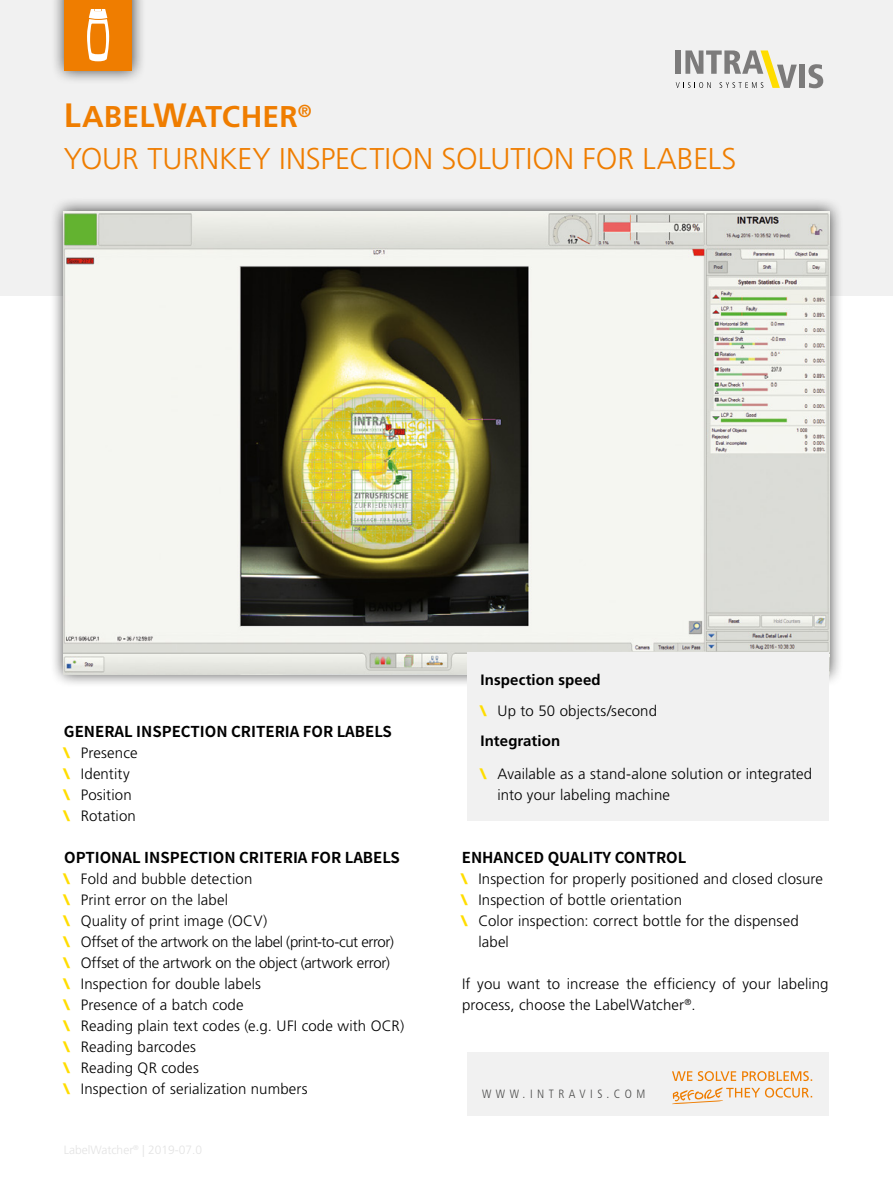
<style>
.page{position:relative;width:893px;height:1187px;background:#fff}
.page>*{position:absolute;margin:0;border:0;box-sizing:border-box;transform-origin:0 0}
.t1{font:300 30px/42px "Frutiger LT Std";color:#ef7d00}
.t2{font:300 15px/21px "Frutiger LT Std";letter-spacing:.01em;color:#000}
.t3{font:700 15px "Source Han Sans JP";color:#000}
.t4{font:700 15px/30.8px "Frutiger LT Std";letter-spacing:.005em;color:#000}
.t5{font:300 condensed 12px "Frutiger LT Std";letter-spacing:.375em;color:#4a4a49}
.s1{font-weight:700;font-size:33.75px}
.s2{font-weight:700}
.s3{font-weight:900;color:#fd0}
.s4{font-weight:300}
</style>
<div class="page">
<div style="left:0;top:0;width:893px;height:295px;background:#f1f1f1"></div>
<div style="left:50px;top:197px;width:793px;height:491px;background:#000;opacity:.75"></div>
<img style="left:64px;top:211px;width:765px;height:463px">
<svg style="left:676px;top:50px;width:121px;height:38px"></svg>
<div style="left:799px;top:65px;width:6px;height:23px;background:#7c7b7b"></div>
<svg style="left:808px;top:64px;width:15px;height:24px"></svg>
<div style="left:50px;top:0;width:96px;height:84px;background:#000;opacity:.75"></div>
<div style="left:64px;top:0;width:68px;height:70px;background:#ef7d00"></div>
<svg style="left:87px;top:9px;width:22px;height:52px"></svg>
<div style="left:468px;top:1051px;width:361px;height:64px;background:#f1f1f1"></div>
<svg style="left:672px;top:1071px;width:140px;height:9px"></svg>
<svg style="left:672px;top:1087px;width:140px;height:17px"></svg>
<div style="left:468px;top:652px;width:361px;height:168px;background:#f1f1f1"></div>
<h1 class="t1" style="left:64px;top:96px;width:674px"><span class="s1">L</span><span class="s2">ABEL</span><span class="s1">W</span><span class="s2">ATCHER</span><sup>®<br></sup>YOUR TURNKEY INSPECTION SOLUTION FOR LABELS</h1>
<p class="t3" style="left:64px;top:722px;width:329px">GENERAL INSPECTION CRITERIA FOR LABELS</p>
<p class="t2" style="left:64px;top:742px;width:75px"><span class="s3">\</span> Presence <span class="s3">\</span> Identity <span class="s3">\</span> Position <span class="s3">\</span> Rotation</p>
<p class="t3" style="left:64px;top:848px;width:337px">OPTIONAL INSPECTION CRITERIA FOR LABELS</p>
<p class="t2" style="left:64px;top:868px;width:342px"><span class="s3">\</span> Fold and bubble detection<br><span class="s3">\</span> Print error on the label<br><span class="s3">\</span> Quality of print image (OCV)<br><span class="s3">\</span> Offset of the artwork on the label (print-to-cut error)<br><span class="s3">\</span> Offset of the artwork on the object (artwork error)<br><span class="s3">\</span> Inspection for double labels<br><span class="s3">\</span> Presence of a batch code<br><span class="s3">\</span> Reading plain text codes (e.g. UFI code with OCR) <span class="s3">\</span> Reading barcodes<br><span class="s3">\</span> Reading QR codes<br><span class="s3">\</span> Inspection of serialization numbers</p>
<p class="t4" style="left:480px;top:664px;width:178px">Inspection speed<br><span class="s3">\</span> <span class="s4">Up to 50 objects/second<br></span>Integration</p>
<p class="t2" style="left:497px;top:763px;width:316px;text-indent:-17px"><span class="s3">\</span> Available as a stand-alone solution or integrated into your labeling machine</p>
<p class="t3" style="left:462px;top:848px;width:226px">ENHANCED QUALITY CONTROL</p>
<p class="t2" style="left:461px;top:868px;width:363px"><span class="s3">\</span> Inspection for properly positioned and closed closure</p>
<p class="t2" style="left:461px;top:889px;width:222px"><span class="s3">\</span> Inspection of bottle orientation</p>
<p class="t2" style="left:461px;top:910px;width:339px"><span class="s3">\</span> Color inspection: correct bottle for the dispensed</p>
<p class="t2" style="left:478px;top:931px;width:32px">label</p>
<p class="t2" style="left:462px;top:973px;width:368px">If you want to increase the efficiency of your labeling process, choose the LabelWatcher<sup>®</sup>.</p>
<p class="t5" style="left:482px;top:1086px;width:165px">WWW.INTRAVIS.COM</p>
</div>
